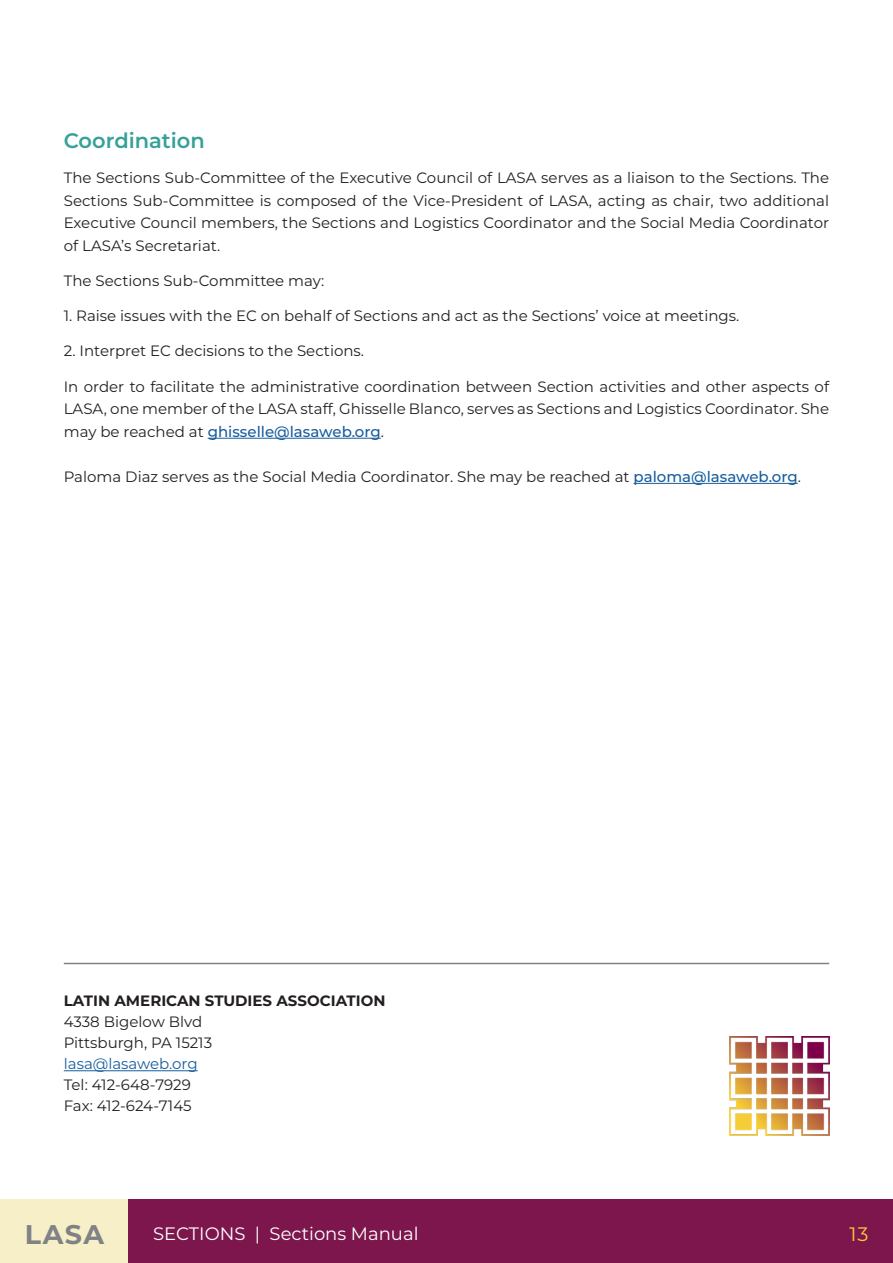
<style>
.page{position:relative;width:893px;height:1263px;background:#fff}
.page>*{position:absolute;margin:0;border:0;box-sizing:border-box;transform-origin:0 0}
.t1{font:700 27px "Montserrat";color:#808285}
.Sub_tituares_turques{font:600 21px "Montserrat";color:#35a199}
.t2{font:19.5px "Montserrat";color:#f8ce34}
.t3{font:18px "Montserrat";color:#fff}
.Cuerpo_de_texto{font:15px/22.5px "Montserrat";color:#231f20;text-align:justify}
.Cuerpo_de_texto_resa{font:700 15px "Montserrat";color:#231f20}
.Cuerpo_de_texto-2{font:15px "Montserrat";color:#175d9e}
.s1{font-weight:500;color:#175d9e}
</style>
<div class="page">
<div style="left:0;top:1199px;width:129px;height:64px;background:#f6efc7"></div>
<div style="left:129px;top:1199px;width:764px;height:64px;background:#7d164c"></div>
<hr style="left:64px;top:1070px;width:134px;height:1px;background:#175d9e">
<hr style="left:64px;top:963px;width:765px;height:1px;background:#808285">
<img style="left:730px;top:1036px;width:99px;height:99px">
<hr style="left:208px;top:438px;width:173px;height:1px;background:#175d9e">
<hr style="left:633px;top:483px;width:165px;height:1px;background:#175d9e">
<p class="Sub_tituares_turques" style="left:64px;top:126px;width:143px">Coordination</p>
<p class="Cuerpo_de_texto" style="left:64px;top:166px;width:767px">The Sections Sub-Committee of the Executive Council of LASA serves as a liaison to the Sections. The Sections Sub-Committee is composed of the Vice-President of LASA, acting as chair, two additional Executive Council members, the Sections and Logistics Coordinator and the Social Media Coordinator of LASA’s Secretariat.</p>
<p class="Cuerpo_de_texto" style="left:64px;top:269px;width:262px">The Sections Sub-Committee may:</p>
<p class="Cuerpo_de_texto" style="left:64px;top:304px;width:677px">1. Raise issues with the EC on behalf of Sections and act as the Sections’ voice at meetings.</p>
<p class="Cuerpo_de_texto" style="left:64px;top:339px;width:302px">2. Interpret EC decisions to the Sections.</p>
<p class="Cuerpo_de_texto" style="left:64px;top:375px;width:767px">In order to facilitate the administrative coordination between Section activities and other aspects of LASA, one member of the LASA staff, Ghisselle Blanco, serves as Sections and Logistics Coordinator. She may be reached at <span class="s1">ghisselle@lasaweb.org</span>.</p>
<p class="Cuerpo_de_texto" style="left:64px;top:465px;width:739px">Paloma Diaz serves as the Social Media Coordinator. She may be reached at <span class="s1">paloma@lasaweb.org</span>.</p>
<p class="Cuerpo_de_texto_resa" style="left:64px;top:990px;width:323px">LATIN AMERICAN STUDIES ASSOCIATION</p>
<p class="Cuerpo_de_texto" style="left:64px;top:1010px;width:140px">4338 Bigelow Blvd</p>
<p class="Cuerpo_de_texto" style="left:64px;top:1031px;width:150px">Pittsburgh, PA 15213</p>
<p class="Cuerpo_de_texto-2" style="left:64px;top:1053px;width:135px">lasa@lasaweb.org</p>
<p class="Cuerpo_de_texto" style="left:64px;top:1073px;width:129px">Tel: 412-648-7929</p>
<p class="Cuerpo_de_texto" style="left:64px;top:1094px;width:129px">Fax: 412-624-7145</p>
<h1 class="t1" style="left:25px;top:1215px;width:81px">LASA</h1>
<p class="t3" style="left:153px;top:1221px;width:267px">SECTIONS | Sections Manual</p>
<h3 class="t2" style="left:849px;top:1220px;width:21px">13</h3>
</div>
